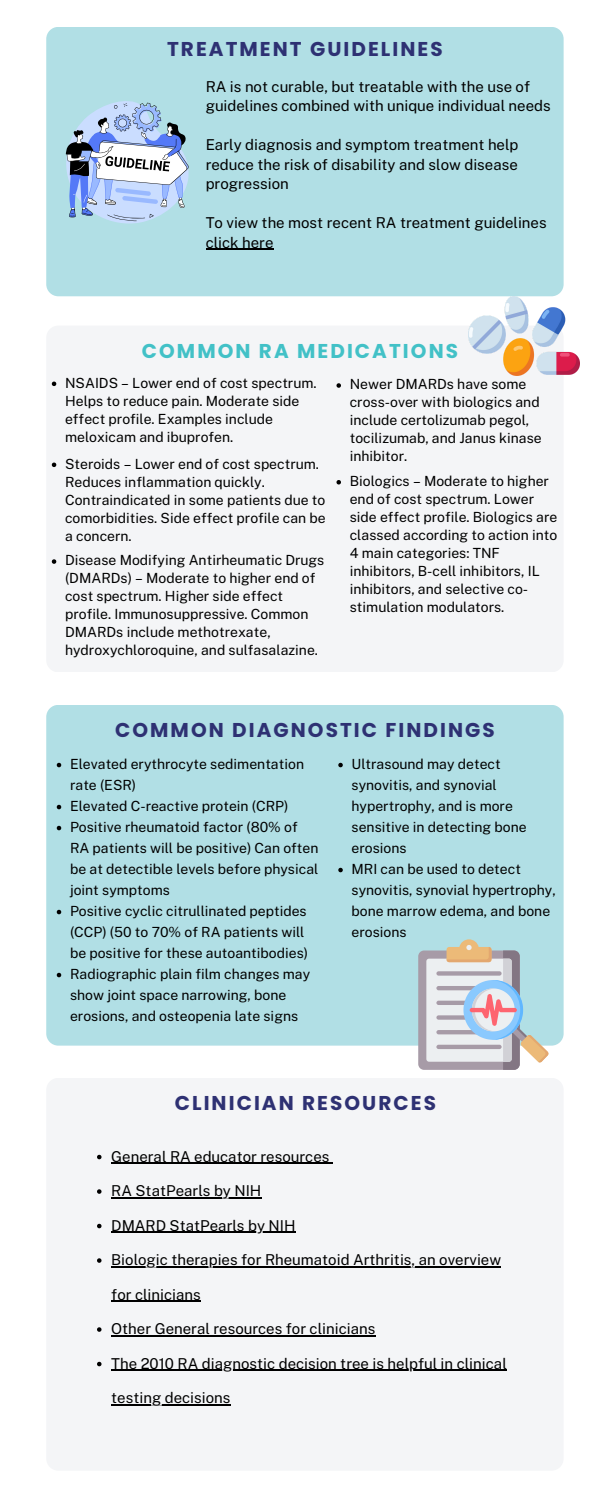
<style>
.page{position:relative;width:600px;height:1500px;background:#fff}
.page>*{position:absolute;margin:0;border:0;box-sizing:border-box;transform-origin:0 0}
.t1{font:700 20px "Poppins";letter-spacing:.105em;color:#2e3173}
.t2{font:700 20px "Poppins";letter-spacing:.105em;color:#42c1c7}
.t3{font:15px/19.5px "Public Sans";color:#000}
.t4{font:14px/18px "Public Sans";color:#000}
</style>
<div class="page">
<div style="left:46px;top:27px;width:518px;height:269px;background:#b1dfe5;border-radius:12px"></div>
<svg style="left:65px;top:101px;width:124px;height:123px"></svg>
<div style="left:46px;top:326px;width:518px;height:346px;background:#f4f5f7;border-radius:12px"></div>
<div style="left:46px;top:1078px;width:518px;height:393px;background:#f4f5f7;border-radius:12px"></div>
<div style="left:46px;top:705px;width:518px;height:340px;background:#b1dfe5;border-radius:12px"></div>
<div style="left:418px;top:951px;width:102px;height:119px;background:#a79ba7;border-radius:6px"></div>
<div style="left:426px;top:959px;width:86px;height:103px;background:#eceff1;border-radius:3px"></div>
<svg style="left:436px;top:939px;width:113px;height:131px"></svg>
<img style="left:469px;top:296px;width:111px;height:79px">
<hr style="left:206px;top:248px;width:68px;height:2px;background:#000">
<svg style="left:52px;top:382px;width:4px;height:4px"></svg>
<svg style="left:52px;top:463px;width:4px;height:4px"></svg>
<svg style="left:52px;top:559px;width:4px;height:5px"></svg>
<svg style="left:97px;top:1155px;width:5px;height:4px"></svg>
<hr style="left:111px;top:1162px;width:218px;height:2px;background:#000">
<svg style="left:97px;top:1189px;width:5px;height:5px"></svg>
<hr style="left:111px;top:1197px;width:150px;height:1px;background:#000">
<svg style="left:97px;top:1224px;width:5px;height:4px"></svg>
<hr style="left:111px;top:1231px;width:185px;height:2px;background:#000">
<svg style="left:97px;top:1258px;width:5px;height:5px"></svg>
<hr style="left:111px;top:1266px;width:390px;height:1px;background:#000">
<hr style="left:111px;top:1300px;width:90px;height:2px;background:#000">
<svg style="left:97px;top:1327px;width:5px;height:5px"></svg>
<hr style="left:111px;top:1335px;width:265px;height:1px;background:#000">
<svg style="left:97px;top:1362px;width:5px;height:4px"></svg>
<hr style="left:111px;top:1369px;width:396px;height:2px;background:#000">
<hr style="left:111px;top:1404px;width:120px;height:1px;background:#000">
<svg style="left:57px;top:763px;width:4px;height:4px"></svg>
<svg style="left:57px;top:805px;width:4px;height:4px"></svg>
<svg style="left:57px;top:826px;width:4px;height:4px"></svg>
<svg style="left:57px;top:910px;width:4px;height:4px"></svg>
<svg style="left:57px;top:973px;width:4px;height:4px"></svg>
<svg style="left:338px;top:763px;width:5px;height:4px"></svg>
<svg style="left:338px;top:868px;width:5px;height:4px"></svg>
<svg style="left:336px;top:383px;width:5px;height:5px"></svg>
<svg style="left:336px;top:480px;width:5px;height:5px"></svg>
<p class="t1" style="left:167px;top:35px;width:277px">TREATMENT GUIDELINES</p>
<p class="t3" style="left:206px;top:76px;width:347px">RA is not curable, but treatable with the use of guidelines combined with unique individual needs</p>
<p class="t3" style="left:206px;top:135px;width:314px;text-align:justify">Early diagnosis and symptom treatment help reduce the risk of disability and slow disease progression</p>
<p class="t3" style="left:206px;top:213px;width:343px">To view the most recent RA treatment guidelines click here</p>
<h1 class="t2" style="left:142px;top:337px;width:318px">COMMON RA MEDICATIONS</h1>
<p class="t4" style="left:65px;top:373px;width:253px">NSAIDS – Lower end of cost spectrum.<br>Helps to reduce pain. Moderate side effect profile. Examples include meloxicam and ibuprofen.</p>
<p class="t4" style="left:65px;top:454px;width:262px">Steroids – Lower end of cost spectrum.<br>Reduces inflammation quickly.<br>Contraindicated in some patients due to comorbidities. Side effect profile can be a concern.</p>
<p class="t4" style="left:65px;top:551px;width:261px">Disease Modifying Antirheumatic Drugs (DMARDs) – Moderate to higher end of cost spectrum. Higher side effect profile. Immunosuppressive. Common DMARDs include methotrexate, hydroxychloroquine, and sulfasalazine.</p>
<p class="t4" style="left:350px;top:375px;width:194px">Newer DMARDs have some cross-over with biologics and include certolizumab pegol, tocilizumab, and Janus kinase inhibitor.</p>
<p class="t4" style="left:350px;top:472px;width:209px">Biologics – Moderate to higher end of cost spectrum. Lower side effect profile. Biologics are classed according to action into<br>4 main categories: TNF inhibitors, B-cell inhibitors, IL inhibitors, and selective co&shy;stimulation modulators.</p>
<p class="t1" style="left:115px;top:716px;width:381px">COMMON DIAGNOSTIC FINDINGS</p>
<p class="t4" style="left:352px;top:753px;width:177px;line-height:21px">Ultrasound may detect synovitis, and synovial hypertrophy, and is more sensitive in detecting bone erosions</p>
<p class="t4" style="left:352px;top:858px;width:206px;line-height:21px">MRI can be used to detect synovitis, synovial hypertrophy, bone marrow edema, and bone erosions</p>
<p class="t4" style="left:70px;top:753px;width:236px;line-height:21px">Elevated erythrocyte sedimentation rate (ESR)</p>
<p class="t4" style="left:70px;top:797px;width:220px">Elevated C-reactive protein (CRP)</p>
<p class="t4" style="left:70px;top:816px;width:250px;line-height:21px">Positive rheumatoid factor (80% of<br>RA patients will be positive) Can often be at detectible levels before physical joint symptoms</p>
<p class="t4" style="left:70px;top:900px;width:240px;line-height:21px">Positive cyclic citrullinated peptides (CCP) (50 to 70% of RA patients will be positive for these autoantibodies)</p>
<p class="t4" style="left:70px;top:963px;width:242px;line-height:21px">Radiographic plain film changes may show joint space narrowing, bone erosions, and osteopenia late signs</p>
<p class="t1" style="left:175px;top:1089px;width:263px">CLINICIAN RESOURCES</p>
<p class="t3" style="left:111px;top:1146px;width:220px">General RA educator resources</p>
<p class="t3" style="left:111px;top:1181px;width:152px">RA StatPearls by NIH</p>
<h1 class="t3" style="left:111px;top:1215px;width:186px">DMARD StatPearls by NIH</h1>
<p class="t3" style="left:111px;top:1250px;width:391px">Biologic therapies for Rheumatoid Arthritis, an overview</p>
<p class="t3" style="left:111px;top:1284px;width:91px">for clinicians</p>
<p class="t3" style="left:111px;top:1319px;width:266px">Other General resources for clinicians</p>
<p class="t3" style="left:111px;top:1353px;width:397px">The 2010 RA diagnostic decision tree is helpful in clinical</p>
<p class="t3" style="left:111px;top:1388px;width:121px">testing decisions</p>
</div>
